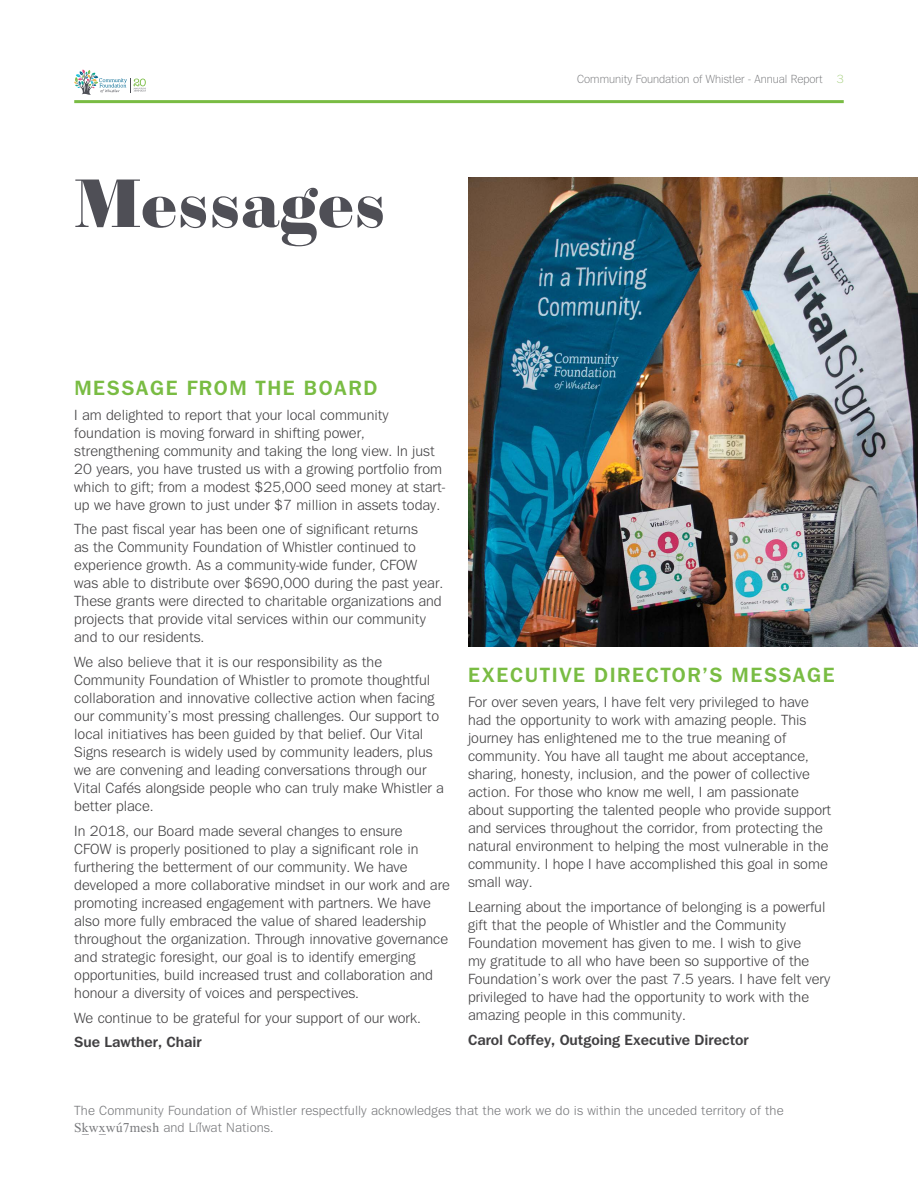
<style>
.page{position:relative;width:918px;height:1188px;background:#fff}
.page>*{position:absolute;margin:0;border:0;box-sizing:border-box;transform-origin:0 0}
.t1{font:68.85px "Sybarite Large";letter-spacing:.01em;color:#4f4f56}
.t2{font:700 21px "Tee Franklin";letter-spacing:.075em;color:#79bc43}
.t3{font:15px/18px "Tee Franklin";color:#414042}
.t4{font:700 15px "Tee Franklin";color:#414042}
.t5{font:13.5px/16.2px "Tee Franklin";letter-spacing:.01em;color:#77787b}
.t6{font:300 12px "Tee Franklin";color:#6d6e71}
.s1{color:#a0cc77}
.s2{font-family:"First Nations Unicode"}
.s3{font-family:"Barlow"}
</style>
<div class="page">
<hr style="left:74px;top:100px;width:770px;height:3px;background:#79bc43">
<svg style="left:74px;top:70px;width:72px;height:25px"></svg>
<img style="left:468px;top:178px;width:450px;height:468px">
<h1 class="t1" style="left:74px;top:160px;width:313px">Messages</h1>
<p class="t6" style="left:577px;top:72px;width:268px">Community Foundation of Whistler - Annual Report <span class="s1">3</span></p>
<h2 class="t2" style="left:74px;top:375px;width:304px">MESSAGE FROM THE BOARD</h2>
<p class="t3" style="left:74px;top:406px;width:373px">I am delighted to report that your local community foundation is moving forward in shifting power, strengthening community and taking the long view. In just 20 years, you have trusted us with a growing portfolio from which to gift; from a modest $25,000 seed money at start&shy;up we have grown to just under $7 million in assets today.</p>
<p class="t3" style="left:74px;top:520px;width:371px">The past fiscal year has been one of significant returns<br>as the Community Foundation of Whistler continued to experience growth. As a community-wide funder, CFOW was able to distribute over $690,000 during the past year.<br>These grants were directed to charitable organizations and projects that provide vital services within our community and to our residents.</p>
<p class="t3" style="left:74px;top:653px;width:371px">We also believe that it is our responsibility as the Community Foundation of Whistler to promote thoughtful collaboration and innovative collective action when facing our community’s most pressing challenges. Our support to local initiatives has been guided by that belief. Our Vital Signs research is widely used by community leaders, plus we are convening and leading conversations through our Vital Cafés alongside people who can truly make Whistler a better place.</p>
<p class="t3" style="left:74px;top:822px;width:377px">In 2018, our Board made several changes to ensure<br>CFOW is properly positioned to play a significant role in furthering the betterment of our community. We have developed a more collaborative mindset in our work and are promoting increased engagement with partners. We have also more fully embraced the value of shared leadership throughout the organization. Through innovative governance and strategic foresight, our goal is to identify emerging opportunities, build increased trust and collaboration and honour a diversity of voices and perspectives.</p>
<p class="t3" style="left:74px;top:1009px;width:348px">We continue to be grateful for your support of our work.</p>
<p class="t4" style="left:74px;top:1033px;width:129px">Sue Lawther, Chair</p>
<h2 class="t2" style="left:468px;top:663px;width:368px">EXECUTIVE DIRECTOR’S MESSAGE</h2>
<p class="t3" style="left:468px;top:693px;width:365px">For over seven years, I have felt very privileged to have had the opportunity to work with amazing people. This journey has enlightened me to the true meaning of community. You have all taught me about acceptance, sharing, honesty, inclusion, and the power of collective action. For those who know me well, I am passionate about supporting the talented people who provide support and services throughout the corridor, from protecting the natural environment to helping the most vulnerable in the community. I hope I have accomplished this goal in some small way.</p>
<p class="t3" style="left:468px;top:898px;width:364px">Learning about the importance of belonging is a powerful gift that the people of Whistler and the Community Foundation movement has given to me. I wish to give<br>my gratitude to all who have been so supportive of the Foundation’s work over the past 7.5 years. I have felt very privileged to have had the opportunity to work with the amazing people in this community.</p>
<p class="t4" style="left:468px;top:1031px;width:282px">Carol Coffey, Outgoing Executive Director</p>
<p class="t5" style="left:74px;top:1103px;width:711px">The Community Foundation of Whistler respectfully acknowledges that the work we do is within the unceded territory of the<br><span class="s2">Sk̲wx̲wú7mesh</span> and Líl<span class="s3">̓</span>wat Nations.</p>
</div>
